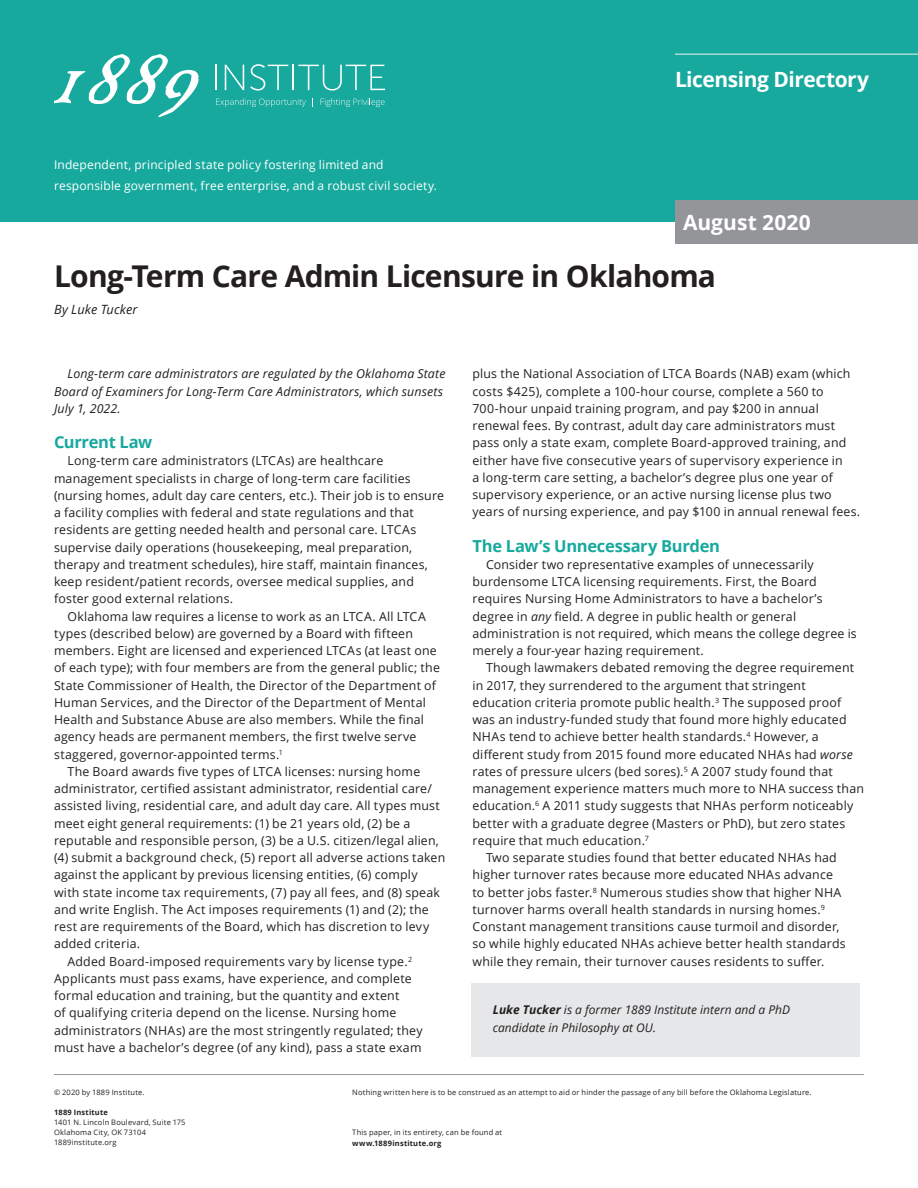
<style>
.page{position:relative;width:918px;height:1188px;background:#fff}
.page>*{position:absolute;margin:0;border:0;box-sizing:border-box;transform-origin:0 0}
.t1{font:700 30px "Open Sans";letter-spacing:-.025em;color:#231f20}
.t2{font:700 21px "Open Sans";letter-spacing:-.02em;color:#fff}
.t3{font:700 21px "Open Sans";color:#fff}
.Title_2{font:700 16.5px "Open Sans";letter-spacing:-.02em;color:#17a99e}
.Byline{font:italic 12.75px "Open Sans";letter-spacing:.01em;color:#231f20}
.Body_-_No_Grid{font:12.3px/17.2px "Open Sans";letter-spacing:.015em;color:#231f20}
.Body_-_No_Grid-2{font:italic 12.3px/17.2px "Open Sans";letter-spacing:.01em;color:#231f20}
.t4{font:12px/21px "Open Sans";letter-spacing:.015em;color:#fff}
.Byline_Box{font:italic 12px/18px "Open Sans";color:#231f20}
.t5{font:7.5px/10.2px "Open Sans";letter-spacing:.025em;color:#231f20}
.t6{font:700 7.5px "Open Sans";letter-spacing:.025em;color:#231f20}
.s1{font-style:italic}
.s2{font-weight:700}
</style>
<div class="page">
<div style="left:0;top:0;width:918px;height:222px;background:#17a99e"></div>
<div style="left:675px;top:200px;width:243px;height:44px;background:#939598"></div>
<hr style="left:675px;top:54px;width:243px;height:1px;background:#f2f3f4">
<hr style="left:54px;top:1074px;width:810px;height:1px;background:#939598">
<svg style="left:54px;top:54px;width:145px;height:63px"></svg>
<hr style="left:215px;top:65px;width:2px;height:25px;background:#fff">
<svg style="left:225px;top:65px;width:19px;height:25px"></svg>
<svg style="left:250px;top:64px;width:135px;height:27px"></svg>
<svg style="left:216px;top:98px;width:90px;height:9px"></svg>
<svg style="left:321px;top:98px;width:64px;height:9px"></svg>
<div style="left:471px;top:983px;width:388px;height:74px;background:#e6e7e9"></div>
<p class="t4" style="left:54px;top:154px;width:385px">Independent, principled state policy fostering limited and responsible government, free enterprise, and a robust civil society.</p>
<h2 class="t2" style="left:675px;top:64px;width:195px">Licensing Directory</h2>
<h2 class="t3" style="left:683px;top:208px;width:129px">August 2020</h2>
<p class="t1" style="left:54px;top:255px;width:664px">Long-Term Care Admin Licensure in Oklahoma</p>
<p class="Byline" style="left:54px;top:301px;width:85px">By Luke Tucker</p>
<p class="Body_-_No_Grid-2" style="left:54px;top:365px;width:393px;text-indent:14px">Long-term care administrators are regulated by the Oklahoma State<br>Board of Examiners for Long-Term Care Administrators, which sunsets<br>July 1, 2022.</p>
<p class="Title_2" style="left:54px;top:431px;width:100px">Current Law</p>
<p class="Body_-_No_Grid" style="left:54px;top:452px;width:392px;text-indent:14px">Long-term care administrators (LTCAs) are healthcare management specialists in charge of long-term care facilities (nursing homes, adult day care centers, etc.). Their job is to ensure a facility complies with federal and state regulations and that residents are getting needed health and personal care. LTCAs supervise daily operations (housekeeping, meal preparation, therapy and treatment schedules), hire staff, maintain finances, keep resident/patient records, oversee medical supplies, and foster good external relations.</p>
<p class="Body_-_No_Grid" style="left:54px;top:607px;width:387px;text-indent:14px">Oklahoma law requires a license to work as an LTCA. All LTCA types (described below) are governed by a Board with fifteen members. Eight are licensed and experienced LTCAs (at least one of each type); with four members are from the general public; the State Commissioner of Health, the Director of the Department of Human Services, and the Director of the Department of Mental Health and Substance Abuse are also members. While the final agency heads are permanent members, the first twelve serve staggered, governor-appointed terms.<sup>1</sup></p>
<p class="Body_-_No_Grid" style="left:54px;top:763px;width:393px;text-indent:14px">The Board awards five types of LTCA licenses: nursing home administrator, certified assistant administrator, residential care/ assisted living, residential care, and adult day care. All types must meet eight general requirements: (1) be 21 years old, (2) be a reputable and responsible person, (3) be a U.S. citizen/legal alien, (4) submit a background check, (5) report all adverse actions taken against the applicant by previous licensing entities, (6) comply with state income tax requirements, (7) pay all fees, and (8) speak and write English. The Act imposes requirements (1) and (2); the rest are requirements of the Board, which has discretion to levy added criteria.</p>
<p class="Body_-_No_Grid" style="left:54px;top:952px;width:370px;text-indent:14px">Added Board-imposed requirements vary by license type.<sup>2<br></sup>Applicants must pass exams, have experience, and complete formal education and training, but the quantity and extent<br>of qualifying criteria depend on the license. Nursing home administrators (NHAs) are the most stringently regulated; they must have a bachelor’s degree (of any kind), pass a state exam</p>
<p class="Body_-_No_Grid" style="left:472px;top:365px;width:389px">plus the National Association of LTCA Boards (NAB) exam (which costs $425), complete a 100-hour course, complete a 560 to 700-hour unpaid training program, and pay $200 in annual renewal fees. By contrast, adult day care administrators must pass only a state exam, complete Board-approved training, and either have five consecutive years of supervisory experience in<br>a long-term care setting, a bachelor’s degree plus one year of supervisory experience, or an active nursing license plus two years of nursing experience, and pay $100 in annual renewal fees.</p>
<p class="Title_2" style="left:472px;top:534px;width:249px">The Law’s Unnecessary Burden</p>
<p class="Body_-_No_Grid" style="left:472px;top:556px;width:386px;text-indent:14px">Consider two representative examples of unnecessarily burdensome LTCA licensing requirements. First, the Board requires Nursing Home Administrators to have a bachelor’s degree in <span class="s1">any</span> field. A degree in public health or general administration is not required, which means the college degree is merely a four-year hazing requirement.</p>
<p class="Body_-_No_Grid" style="left:472px;top:659px;width:393px;text-indent:14px">Though lawmakers debated removing the degree requirement in 2017, they surrendered to the argument that stringent education criteria promote public health.<sup>3</sup> The supposed proof was an industry-funded study that found more highly educated NHAs tend to achieve better health standards.<sup>4</sup> However, a different study from 2015 found more educated NHAs had <span class="s1">worse </span>rates of pressure ulcers (bed sores).<sup>5</sup> A 2007 study found that management experience matters much more to NHA success than education.<sup>6</sup> A 2011 study suggests that NHAs perform noticeably better with a graduate degree (Masters or PhD), but zero states require that much education.<sup>7</sup></p>
<p class="Body_-_No_Grid" style="left:472px;top:849px;width:375px;text-indent:14px">Two separate studies found that better educated NHAs had higher turnover rates because more educated NHAs advance to better jobs faster.<sup>8</sup> Numerous studies show that higher NHA turnover harms overall health standards in nursing homes.<sup>9<br></sup>Constant management transitions cause turmoil and disorder, so while highly educated NHAs achieve better health standards while they remain, their turnover causes residents to suffer.</p>
<p class="Byline_Box" style="left:493px;top:1001px;width:299px"><span class="s2">Luke Tucker</span> is a former 1889 Institute intern and a PhD candidate in Philosophy at OU.</p>
<p class="t5" style="left:54px;top:1087px;width:92px">© 2020 by 1889 Institute.</p>
<p class="t6" style="left:54px;top:1107px;width:55px">1889 Institute</p>
<p class="t5" style="left:54px;top:1117px;width:133px">1401 N. Lincoln Boulevard, Suite 175<br>Oklahoma City, OK 73104<br>1889institute.org</p>
<p class="t5" style="left:352px;top:1087px;width:461px">Nothing written here is to be construed as an attempt to aid or hinder the passage of any bill before the Oklahoma Legislature.</p>
<p class="t5" style="left:352px;top:1127px;width:152px">This paper, in its entirety, can be found at</p>
<p class="t6" style="left:352px;top:1138px;width:91px">www.1889institute.org</p>
</div>
